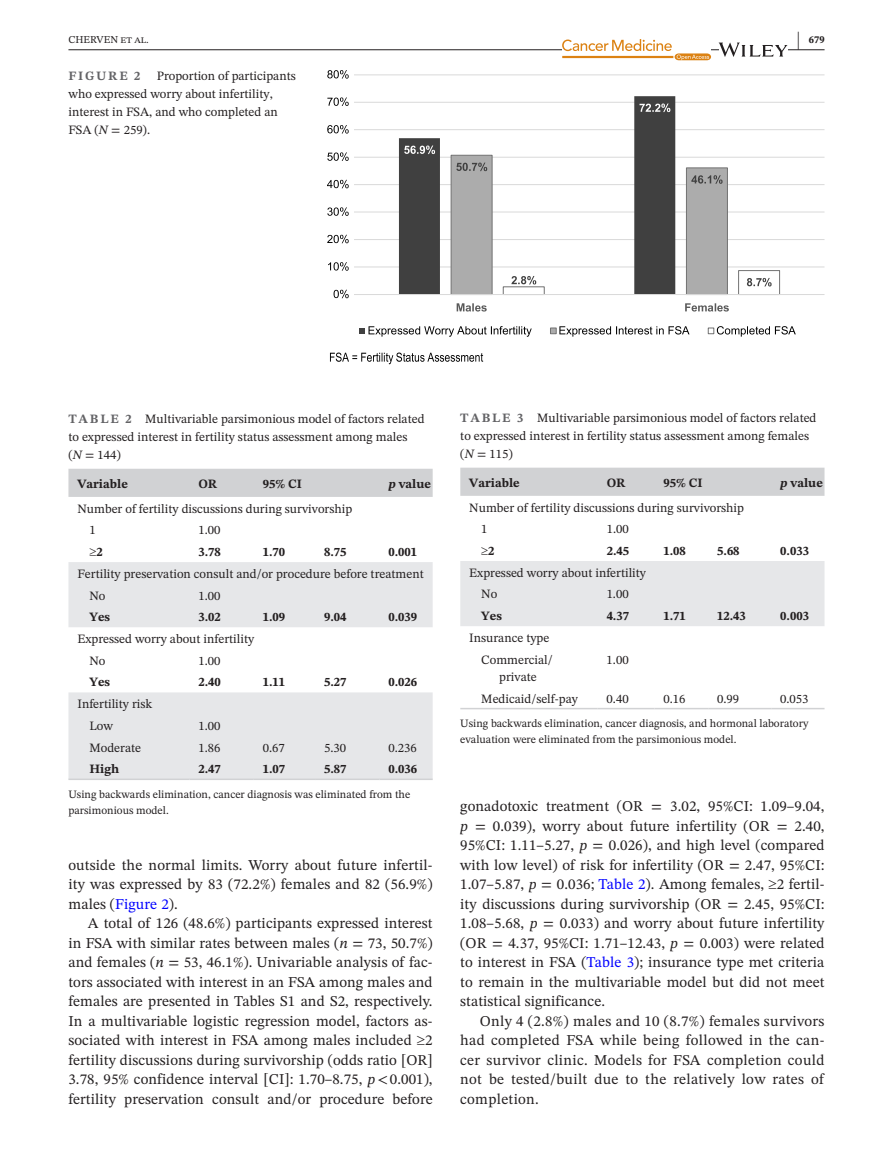
<style>
.page{position:relative;width:893px;height:1174px;background:#fff}
.page>*{position:absolute;margin:0;border:0;box-sizing:border-box;transform-origin:0 0}
.t1{font:700 21px "STIX Two Text";color:#231f20;scale:.42 1}
.t2{font:15px/19.5px "STIX Two Text";letter-spacing:.005em;color:#231f20;text-align:justify}
.t3{font:12.75px/18px "STIX Two Text";color:#231f20}
.t4{font:700 12.75px "STIX Two Text";color:#231f20}
.t5{font:700 12.75px "STIX Two Text";letter-spacing:.14em;color:#636366}
.t6{font:11.25px/15.8px "STIX Two Text";color:#231f20}
.t7{font:10.5px "STIX Two Text";color:#231f20}
.t8{font:700 10.5px "STIX Two Text";color:#231f20}
.s1{font-style:italic}
.s2{font-weight:700;color:#636366}
.s3{color:#00f}
</style>
<div class="page">
<hr style="left:68px;top:49px;width:756px;height:1px;background:#231f20">
<svg style="left:562px;top:39px;width:149px;height:21px"></svg>
<svg style="left:719px;top:43px;width:68px;height:14px"></svg>
<hr style="left:354px;top:266px;width:470px;height:1px;background:#d9d9d9">
<hr style="left:354px;top:239px;width:470px;height:1px;background:#d9d9d9">
<hr style="left:354px;top:212px;width:470px;height:1px;background:#d9d9d9">
<hr style="left:354px;top:184px;width:470px;height:1px;background:#d9d9d9">
<hr style="left:354px;top:157px;width:470px;height:1px;background:#d9d9d9">
<hr style="left:354px;top:129px;width:470px;height:1px;background:#d9d9d9">
<hr style="left:354px;top:102px;width:470px;height:1px;background:#d9d9d9">
<hr style="left:354px;top:74px;width:470px;height:1px;background:#d9d9d9">
<svg style="left:399px;top:96px;width:276px;height:198px"></svg>
<hr style="left:354px;top:294px;width:470px;height:1px;background:#d9d9d9">
<svg style="left:404px;top:145px;width:31px;height:9px"></svg>
<svg style="left:639px;top:103px;width:31px;height:9px"></svg>
<svg style="left:450px;top:155px;width:330px;height:139px"></svg>
<svg style="left:334px;top:290px;width:15px;height:8px"></svg>
<svg style="left:328px;top:262px;width:21px;height:9px"></svg>
<svg style="left:327px;top:235px;width:22px;height:8px"></svg>
<svg style="left:327px;top:207px;width:22px;height:9px"></svg>
<svg style="left:327px;top:180px;width:22px;height:8px"></svg>
<svg style="left:327px;top:152px;width:22px;height:9px"></svg>
<svg style="left:327px;top:125px;width:22px;height:9px"></svg>
<svg style="left:327px;top:97px;width:22px;height:9px"></svg>
<svg style="left:327px;top:70px;width:22px;height:9px"></svg>
<svg style="left:457px;top:303px;width:272px;height:8px"></svg>
<svg style="left:360px;top:326px;width:172px;height:11px"></svg>
<div style="left:550px;top:327px;width:7px;height:7px;background:#acacac;border:1px solid #727272"></div>
<svg style="left:559px;top:326px;width:130px;height:11px"></svg>
<svg style="left:708px;top:327px;width:6px;height:7px"></svg>
<svg style="left:717px;top:326px;width:79px;height:11px"></svg>
<svg style="left:330px;top:352px;width:153px;height:12px"></svg>
<div style="left:68px;top:469px;width:365px;height:28px;background:#d1d2d4"></div>
<svg style="left:68px;top:562px;width:365px;height:216px;fill:#e6e7e9"></svg>
<hr style="left:68px;top:778px;width:121px;height:2px;background:#d1d2d4">
<hr style="left:189px;top:778px;width:65px;height:2px;background:#d1d2d4">
<hr style="left:254px;top:778px;width:61px;height:2px;background:#d1d2d4">
<hr style="left:315px;top:778px;width:64px;height:2px;background:#d1d2d4">
<hr style="left:379px;top:778px;width:54px;height:2px;background:#d1d2d4">
<div style="left:460px;top:467px;width:364px;height:29px;background:#d1d2d4"></div>
<div style="left:460px;top:561px;width:364px;height:65px;background:#e6e7e9"></div>
<hr style="left:460px;top:708px;width:138px;height:1px;background:#d1d2d4">
<hr style="left:598px;top:708px;width:56px;height:1px;background:#d1d2d4">
<hr style="left:654px;top:708px;width:54px;height:1px;background:#d1d2d4">
<hr style="left:708px;top:708px;width:63px;height:1px;background:#d1d2d4">
<hr style="left:771px;top:708px;width:53px;height:1px;background:#d1d2d4">
<h1 class="t1" style="left:797px;top:24px;width:8px">|</h1>
<p class="t7" style="left:68px;top:32px;width:82px">CHERVEN et al.</p>
<p class="t8" style="left:809px;top:32px;width:17px">679</p>
<p class="t3" style="left:68px;top:66px;width:229px;text-indent:88px">Proportion of participants who expressed worry about infertility, interest in FSA, and who completed an<br>FSA (<span class="s1">N</span> = 259).</p>
<p class="t5" style="left:68px;top:66px;width:73px">FIGURE 2</p>
<p class="t3" style="left:68px;top:410px;width:358px"><span class="s2">TABLE 2</span> Multivariable parsimonious model of factors related to expressed interest in fertility status assessment among males<br>(<span class="s1">N</span> = 144)</p>
<p class="t4" style="left:77px;top:474px;width:52px">Variable</p>
<p class="t4" style="left:198px;top:474px;width:20px">OR</p>
<p class="t4" style="left:263px;top:474px;width:41px">95% CI</p>
<p class="t4" style="left:388px;top:474px;width:44px"><span class="s1">p</span> value</p>
<p class="t3" style="left:89px;top:497px;width:264px;line-height:21.8px;text-indent:-12px">Number of fertility discussions during survivorship<br>1</p>
<p class="t3" style="left:198px;top:521px;width:24px">1.00</p>
<p class="t4" style="left:89px;top:543px;width:15px">≥2</p>
<p class="t4" style="left:198px;top:543px;width:24px">3.78</p>
<p class="t4" style="left:263px;top:543px;width:24px">1.70</p>
<p class="t4" style="left:324px;top:543px;width:24px">8.75</p>
<p class="t4" style="left:388px;top:543px;width:30px">0.001</p>
<p class="t3" style="left:89px;top:562px;width:336px;line-height:21.8px;text-indent:-12px">Fertility preservation consult and/or procedure before treatment<br>No</p>
<p class="t3" style="left:198px;top:586px;width:24px">1.00</p>
<p class="t4" style="left:89px;top:608px;width:22px">Yes</p>
<p class="t4" style="left:198px;top:608px;width:24px">3.02</p>
<p class="t4" style="left:263px;top:608px;width:24px">1.09</p>
<p class="t4" style="left:324px;top:608px;width:24px">9.04</p>
<p class="t4" style="left:388px;top:608px;width:30px">0.039</p>
<p class="t3" style="left:89px;top:628px;width:166px;line-height:21.8px;text-indent:-12px">Expressed worry about infertility<br>No</p>
<p class="t3" style="left:198px;top:651px;width:24px">1.00</p>
<p class="t4" style="left:89px;top:673px;width:22px">Yes</p>
<p class="t4" style="left:198px;top:673px;width:24px">2.40</p>
<p class="t4" style="left:263px;top:673px;width:24px">1.11</p>
<p class="t4" style="left:324px;top:673px;width:24px">5.27</p>
<p class="t4" style="left:388px;top:673px;width:30px">0.026</p>
<p class="t3" style="left:89px;top:693px;width:65px;line-height:21.8px;text-indent:-12px">Infertility risk<br>Low</p>
<p class="t3" style="left:198px;top:716px;width:24px">1.00</p>
<p class="t3" style="left:89px;top:738px;width:53px">Moderate</p>
<p class="t3" style="left:198px;top:738px;width:24px">1.86</p>
<p class="t3" style="left:263px;top:738px;width:24px">0.67</p>
<p class="t3" style="left:324px;top:738px;width:24px">5.30</p>
<p class="t3" style="left:388px;top:738px;width:30px">0.236</p>
<p class="t4" style="left:89px;top:760px;width:31px">High</p>
<p class="t4" style="left:198px;top:760px;width:24px">2.47</p>
<p class="t4" style="left:263px;top:760px;width:24px">1.07</p>
<p class="t4" style="left:324px;top:760px;width:24px">5.87</p>
<p class="t4" style="left:388px;top:760px;width:30px">0.036</p>
<p class="t6" style="left:68px;top:786px;width:343px">Using backwards elimination, cancer diagnosis was eliminated from the parsimonious model.</p>
<p class="t2" style="left:68px;top:855px;width:366px">outside the normal limits. Worry about future infertil&shy;ity was expressed by 83 (72.2%) females and 82 (56.9%) males (<span class="s3">Figure 2</span>).</p>
<p class="t2" style="left:68px;top:913px;width:366px;text-indent:20px">A total of 126 (48.6%) participants expressed interest in FSA with similar rates between males (<span class="s1">n</span> = 73, 50.7%) and females (<span class="s1">n</span> = 53, 46.1%). Univariable analysis of fac&shy;tors associated with interest in an FSA among males and females are presented in Tables S1 and S2, respectively.<br>In a multivariable logistic regression model, factors as&shy;sociated with interest in FSA among males included ≥2 fertility discussions during survivorship (odds ratio [OR] 3.78, 95% confidence interval [CI]: 1.70–8.75, <span class="s1">p</span>&lt;0.001), fertility preservation consult and/or procedure before</p>
<p class="t3" style="left:460px;top:408px;width:358px"><span class="s2">TABLE 3</span> Multivariable parsimonious model of factors related to expressed interest in fertility status assessment among females (<span class="s1">N</span> = 115)</p>
<p class="t4" style="left:469px;top:473px;width:52px">Variable</p>
<p class="t4" style="left:607px;top:473px;width:20px">OR</p>
<p class="t4" style="left:663px;top:473px;width:41px">95% CI</p>
<p class="t4" style="left:780px;top:473px;width:44px"><span class="s1">p</span> value</p>
<p class="t3" style="left:481px;top:496px;width:264px;line-height:21.8px;text-indent:-12px">Number of fertility discussions during survivorship<br>1</p>
<p class="t3" style="left:607px;top:520px;width:24px">1.00</p>
<p class="t4" style="left:481px;top:541px;width:15px">≥2</p>
<p class="t4" style="left:607px;top:541px;width:24px">2.45</p>
<p class="t4" style="left:663px;top:541px;width:24px">1.08</p>
<p class="t4" style="left:717px;top:541px;width:24px">5.68</p>
<p class="t4" style="left:780px;top:541px;width:30px">0.033</p>
<p class="t3" style="left:481px;top:561px;width:166px;line-height:21.8px;text-indent:-12px">Expressed worry about infertility<br>No</p>
<p class="t3" style="left:607px;top:585px;width:24px">1.00</p>
<p class="t4" style="left:481px;top:607px;width:22px">Yes</p>
<p class="t4" style="left:607px;top:607px;width:24px">4.37</p>
<p class="t4" style="left:663px;top:607px;width:24px">1.71</p>
<p class="t4" style="left:717px;top:607px;width:30px">12.43</p>
<p class="t4" style="left:780px;top:607px;width:30px">0.003</p>
<p class="t3" style="left:469px;top:626px;width:85px;line-height:21.8px;text-align:right">Insurance type<br>Commercial/</p>
<p class="t3" style="left:499px;top:667px;width:39px">private</p>
<p class="t3" style="left:607px;top:650px;width:24px">1.00</p>
<p class="t3" style="left:481px;top:689px;width:98px">Medicaid/self-pay</p>
<p class="t3" style="left:607px;top:689px;width:24px">0.40</p>
<p class="t3" style="left:663px;top:689px;width:24px">0.16</p>
<p class="t3" style="left:717px;top:689px;width:24px">0.99</p>
<p class="t3" style="left:780px;top:689px;width:30px">0.053</p>
<p class="t6" style="left:460px;top:715px;width:350px">Using backwards elimination, cancer diagnosis, and hormonal laboratory evaluation were eliminated from the parsimonious model.</p>
<p class="t2" style="left:460px;top:796px;width:366px">gonadotoxic treatment (OR = 3.02, 95%CI: 1.09–9.04, <span class="s1">p</span> = 0.039), worry about future infertility (OR = 2.40, 95%CI: 1.11–5.27, <span class="s1">p</span> = 0.026), and high level (compared with low level) of risk for infertility (OR = 2.47, 95%CI:<br>1.07–5.87, <span class="s1">p</span> = 0.036; <span class="s3">Table 2</span>). Among females, ≥2 fertil&shy;ity discussions during survivorship (OR = 2.45, 95%CI:<br>1.08–5.68, <span class="s1">p</span> = 0.033) and worry about future infertility (OR = 4.37, 95%CI: 1.71–12.43, <span class="s1">p</span> = 0.003) were related to interest in FSA (<span class="s3">Table 3</span>); insurance type met criteria to remain in the multivariable model but did not meet statistical significance.</p>
<p class="t2" style="left:460px;top:1011px;width:366px;text-indent:20px">Only 4 (2.8%) males and 10 (8.7%) females survivors had completed FSA while being followed in the can&shy;cer survivor clinic. Models for FSA completion could not be tested/built due to the relatively low rates of completion.</p>
</div>
